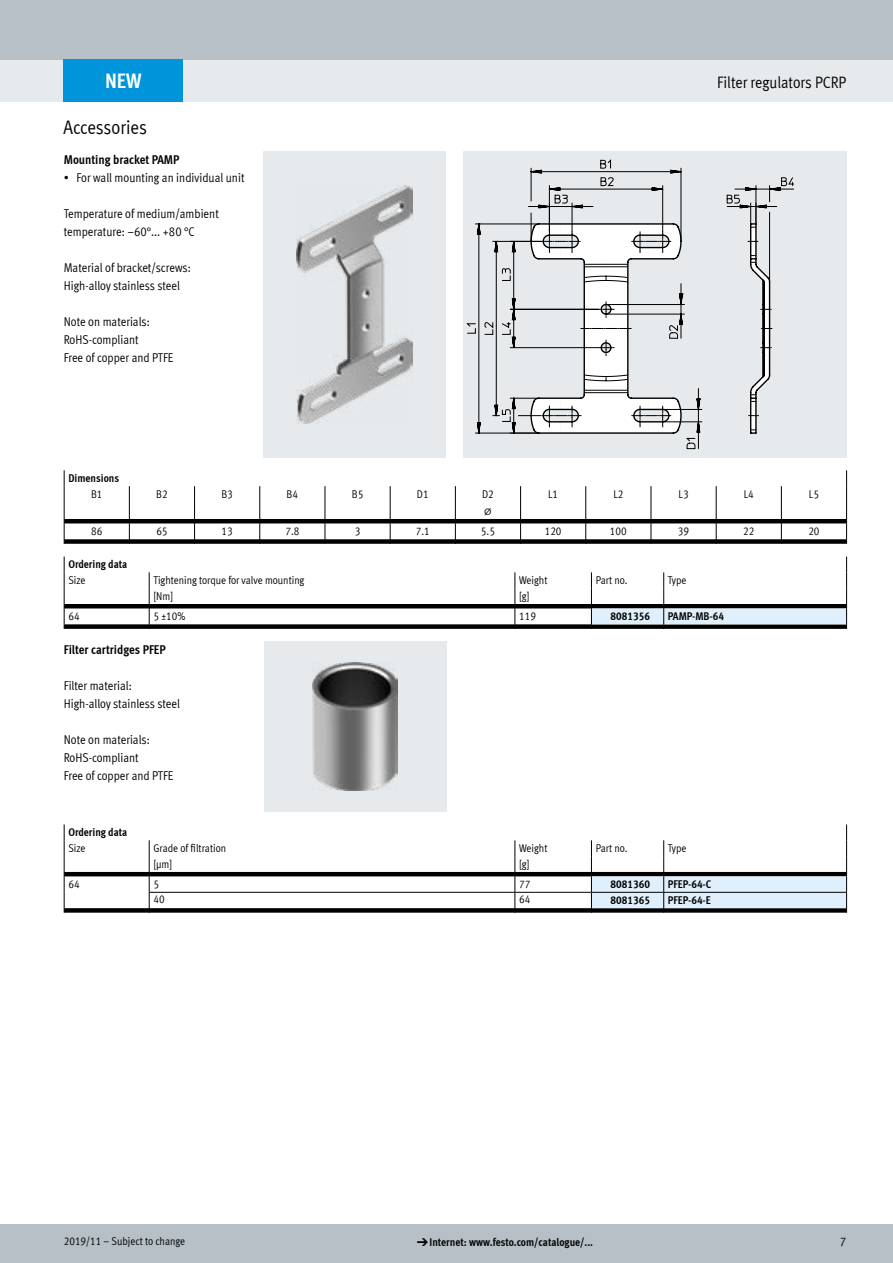
<style>
.page{position:relative;width:893px;height:1263px;background:#fff}
.page>*{position:absolute;margin:0;border:0;box-sizing:border-box;transform-origin:0 0}
.FES_box_title{font:700 21px "Meta Cond LF";color:#fff}
.FES_title_section{font:19.5px "Meta Cond LF";letter-spacing:-.005em;color:#000}
.FES_title_family{font:16.5px "Meta Cond LF";color:#000}
.FES_regular{font:12.75px/18px "Meta Cond LF";color:#000}
.FES_head_accessories{font:700 12.75px "Meta Cond LF";color:#000}
.FES_tab_head_2{font:11.25px "Meta Cond LF";color:#000}
.FES_tab_head_1{font:700 11.25px "Meta Cond LF";color:#000}
.FES_tab_regular_cent{font:11.25px "Meta Cond LF";color:#000}
.FES_type_code{font:700 11.25px "Meta Cond LF";color:#000}
.FES_tab_head_2_centr{font:11.25px "Meta Cond LF";color:#000}
.FES_type_code_head{font:11.25px "Meta Cond LF";color:#000}
.FES_type_code_in{font:700 11.25px "Meta Cond LF";color:#000}
.FES_tab_regular{font:11.25px "Meta Cond LF";color:#000}
.FES_tab_head_2_centr-2{font:11.25px "Meto Pict 182";color:#000}
.s1{font-family:"Meto Pict 182";font-weight:400}
</style>
<div class="page">
<div style="left:0;top:1225px;width:893px;height:38px;background:#b6c0c6"></div>
<div style="left:0;top:60px;width:893px;height:42px;background:#e7eaec"></div>
<div style="left:0;top:0;width:893px;height:60px;background:#b6c0c6"></div>
<div style="left:263px;top:151px;width:183px;height:307px;background:#e7eaec"></div>
<img style="left:297px;top:185px;width:116px;height:238px">
<div style="left:463px;top:151px;width:383px;height:307px;background:#e7eaec"></div>
<svg style="left:466px;top:159px;width:329px;height:290px"></svg>
<svg style="left:64px;top:470px;width:783px;height:74px"></svg>
<svg style="left:64px;top:556px;width:783px;height:73px"></svg>
<div style="left:264px;top:642px;width:182px;height:170px;background:#e7eaec"></div>
<img style="left:312px;top:663px;width:86px;height:127px">
<svg style="left:64px;top:824px;width:783px;height:89px"></svg>
<div style="left:64px;top:60px;width:119px;height:42px;background:#0095db"></div>
<p class="FES_box_title" style="left:105px;top:67px;width:38px">NEW</p>
<p class="FES_title_section" style="left:64px;top:116px;width:85px">Accessories</p>
<p class="FES_head_accessories" style="left:64px;top:151px;width:117px">Mounting bracket PAMP</p>
<p class="FES_regular" style="left:64px;top:168px;width:182px">• For wall mounting an individual unit</p>
<p class="FES_regular" style="left:64px;top:204px;width:157px">Temperature of medium/ambient temperature: –60°... +80 °C</p>
<p class="FES_regular" style="left:64px;top:258px;width:129px">Material of bracket/screws:</p>
<p class="FES_regular" style="left:64px;top:276px;width:118px">High-alloy stainless steel</p>
<p class="FES_regular" style="left:64px;top:312px;width:88px">Note on materials:</p>
<p class="FES_regular" style="left:64px;top:330px;width:77px">RoHS-compliant</p>
<p class="FES_regular" style="left:64px;top:348px;width:111px">Free of copper and PTFE</p>
<p class="FES_title_family" style="left:717px;top:72px;width:131px">Filter regulators PCRP</p>
<p class="FES_tab_head_1" style="left:68px;top:471px;width:52px">Dimensions</p>
<p class="FES_tab_head_2_centr" style="left:91px;top:487px;width:13px">B1</p>
<p class="FES_tab_head_2_centr" style="left:156px;top:487px;width:13px">B2</p>
<p class="FES_tab_head_2_centr" style="left:221px;top:487px;width:13px">B3</p>
<p class="FES_tab_head_2_centr" style="left:287px;top:487px;width:13px">B4</p>
<p class="FES_tab_head_2_centr" style="left:352px;top:487px;width:13px">B5</p>
<p class="FES_tab_head_2_centr" style="left:417px;top:487px;width:13px">D1</p>
<p class="FES_tab_head_2_centr" style="left:482px;top:487px;width:13px">D2</p>
<p class="FES_tab_head_2_centr" style="left:548px;top:487px;width:12px">L1</p>
<p class="FES_tab_head_2_centr" style="left:613px;top:487px;width:12px">L2</p>
<p class="FES_tab_head_2_centr" style="left:678px;top:487px;width:12px">L3</p>
<p class="FES_tab_head_2_centr" style="left:744px;top:487px;width:12px">L4</p>
<p class="FES_tab_head_2_centr" style="left:809px;top:487px;width:12px">L5</p>
<p class="FES_tab_head_2_centr-2" style="left:485px;top:504px;width:8px">@</p>
<p class="FES_tab_regular_cent" style="left:91px;top:524px;width:13px">86</p>
<p class="FES_tab_regular_cent" style="left:156px;top:524px;width:13px">65</p>
<p class="FES_tab_regular_cent" style="left:222px;top:524px;width:13px">13</p>
<p class="FES_tab_regular_cent" style="left:285px;top:524px;width:15px">7.8</p>
<p class="FES_tab_regular_cent" style="left:355px;top:524px;width:7px">3</p>
<p class="FES_tab_regular_cent" style="left:416px;top:524px;width:15px">7.1</p>
<p class="FES_tab_regular_cent" style="left:481px;top:524px;width:15px">5.5</p>
<p class="FES_tab_regular_cent" style="left:545px;top:524px;width:18px">120</p>
<p class="FES_tab_regular_cent" style="left:610px;top:524px;width:18px">100</p>
<p class="FES_tab_regular_cent" style="left:678px;top:524px;width:13px">39</p>
<p class="FES_tab_regular_cent" style="left:743px;top:524px;width:13px">22</p>
<p class="FES_tab_regular_cent" style="left:808px;top:524px;width:13px">20</p>
<p class="FES_tab_head_1" style="left:68px;top:557px;width:60px">Ordering data</p>
<p class="FES_tab_head_2" style="left:68px;top:573px;width:19px">Size</p>
<p class="FES_tab_head_2" style="left:153px;top:573px;width:152px">Tightening torque for valve mounting</p>
<p class="FES_tab_head_2" style="left:519px;top:573px;width:30px">Weight</p>
<p class="FES_type_code_head" style="left:596px;top:573px;width:33px">Part no.</p>
<p class="FES_type_code_head" style="left:668px;top:573px;width:20px">Type</p>
<p class="FES_tab_head_2" style="left:153px;top:589px;width:21px">[Nm]</p>
<p class="FES_tab_head_2" style="left:519px;top:589px;width:12px">[g]</p>
<p class="FES_tab_regular" style="left:68px;top:609px;width:13px">64</p>
<p class="FES_tab_regular" style="left:153px;top:609px;width:33px">5 ±10%</p>
<p class="FES_tab_regular" style="left:519px;top:609px;width:18px">119</p>
<p class="FES_type_code_in" style="left:611px;top:609px;width:41px">8081356</p>
<p class="FES_type_code" style="left:668px;top:609px;width:58px">PAMP-MB-64</p>
<p class="FES_head_accessories" style="left:64px;top:642px;width:103px">Filter cartridges PFEP</p>
<p class="FES_regular" style="left:64px;top:676px;width:69px">Filter material:</p>
<p class="FES_regular" style="left:64px;top:694px;width:118px">High-alloy stainless steel</p>
<p class="FES_regular" style="left:64px;top:730px;width:88px">Note on materials:</p>
<p class="FES_regular" style="left:64px;top:748px;width:77px">RoHS-compliant</p>
<p class="FES_regular" style="left:64px;top:766px;width:111px">Free of copper and PTFE</p>
<p class="FES_tab_head_1" style="left:68px;top:825px;width:60px">Ordering data</p>
<p class="FES_tab_head_2" style="left:68px;top:841px;width:19px">Size</p>
<p class="FES_tab_head_2" style="left:153px;top:841px;width:74px">Grade of filtration</p>
<p class="FES_tab_head_2" style="left:519px;top:841px;width:30px">Weight</p>
<p class="FES_type_code_head" style="left:596px;top:841px;width:33px">Part no.</p>
<p class="FES_type_code_head" style="left:668px;top:841px;width:20px">Type</p>
<p class="FES_tab_head_2" style="left:153px;top:857px;width:20px">[μm]</p>
<p class="FES_tab_head_2" style="left:519px;top:857px;width:12px">[g]</p>
<p class="FES_tab_regular" style="left:68px;top:877px;width:13px">64</p>
<p class="FES_tab_regular" style="left:153px;top:877px;width:7px">5</p>
<p class="FES_tab_regular" style="left:519px;top:877px;width:13px">77</p>
<p class="FES_type_code_in" style="left:611px;top:876px;width:41px">8081360</p>
<p class="FES_type_code" style="left:668px;top:876px;width:45px">PFEP-64-C</p>
<p class="FES_tab_regular" style="left:153px;top:892px;width:13px">40</p>
<p class="FES_tab_regular" style="left:519px;top:892px;width:13px">64</p>
<p class="FES_type_code_in" style="left:611px;top:892px;width:41px">8081365</p>
<p class="FES_type_code" style="left:668px;top:892px;width:44px">PFEP-64-E</p>
<p class="FES_tab_head_2" style="left:64px;top:1234px;width:123px">2019/11 – Subject to change</p>
<p class="FES_tab_head_1" style="left:417px;top:1235px;width:178px"><span class="s1">d</span>Internet: www.festo.com/catalogue/...</p>
<p class="FES_regular" style="left:840px;top:1232px;width:8px">7</p>
</div>
